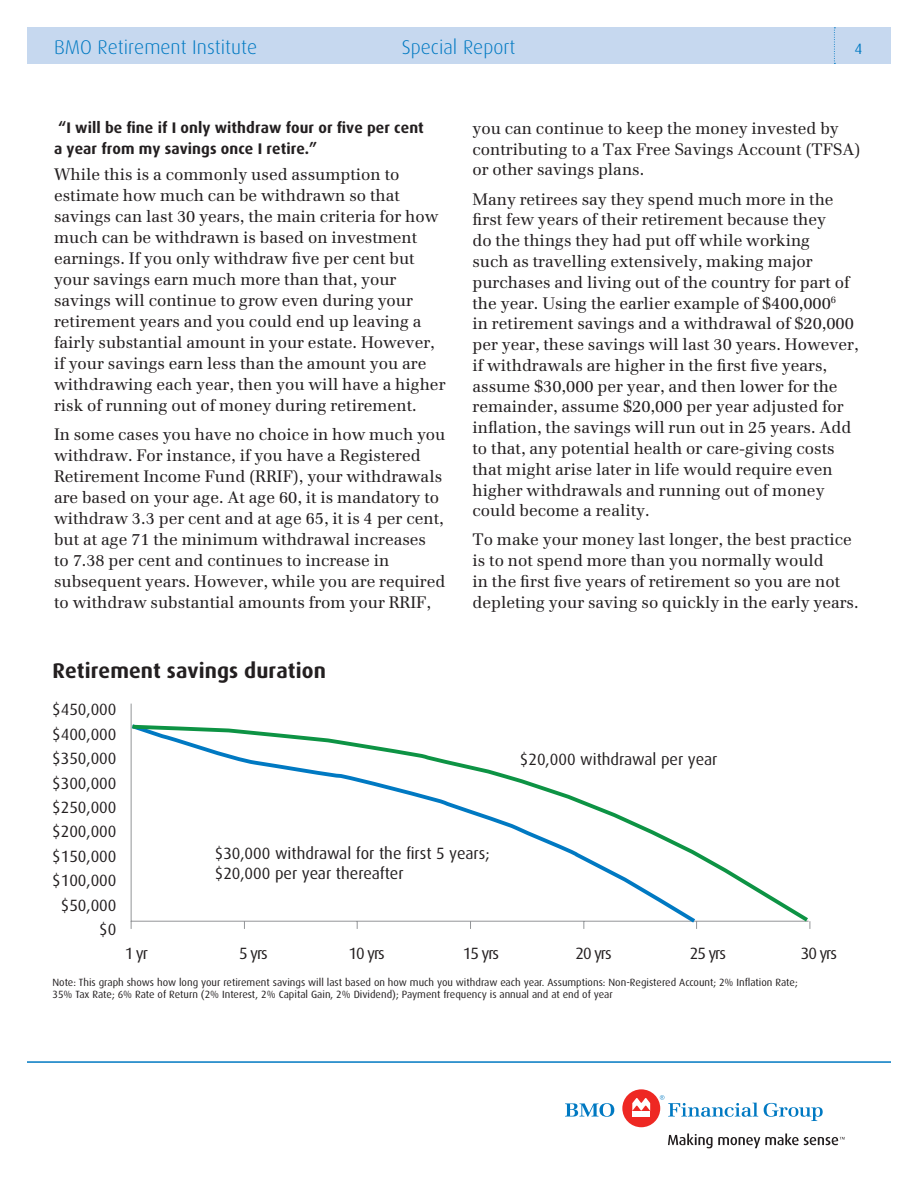
<style>
.page{position:relative;width:918px;height:1188px;background:#fff}
.page>*{position:absolute;margin:0;border:0;box-sizing:border-box;transform-origin:0 0}
.t1{font:700 21.15px "Dax";letter-spacing:.005em;color:#231f20}
.ETF___text_in_banner{font:300 19.8px "Dax";color:#0079c2}
.t2{font:16.5px/21px "Emona";color:#231f20}
.t3{font:16.35px "Dax";color:#231f20}
.t4{font:700 15.3px/21px "Dax";letter-spacing:.005em;color:#231f20}
.ETF___text_in_banner-2{font:15px "Dax";color:#0079c2}
.t5{font:10.5px/12.6px "Dax";color:#231f20}
</style>
<div class="page">
<div style="left:27px;top:27px;width:864px;height:37px;background:#c6d8ef"></div>
<svg style="left:834px;top:27px;width:1px;height:37px"></svg>
<svg style="left:131px;top:723px;width:679px;height:202px"></svg>
<svg style="left:668px;top:1134px;width:177px;height:14px"></svg>
<div style="left:622px;top:1089px;width:38px;height:38px;background:#ee2823;border-radius:50%"></div>
<div style="left:632px;top:1111px;width:18px;height:6px;background:#fff"></div>
<svg style="left:632px;top:1098px;width:18px;height:13px"></svg>
<svg style="left:764px;top:1103px;width:59px;height:18px"></svg>
<svg style="left:565px;top:1103px;width:49px;height:14px"></svg>
<svg style="left:660px;top:1095px;width:98px;height:22px"></svg>
<hr style="left:27px;top:1061px;width:864px;height:2px;background:#0079c2">
<p class="ETF___text_in_banner" style="left:54px;top:36px;width:205px">BMO Retirement Institute</p>
<p class="ETF___text_in_banner" style="left:402px;top:36px;width:115px">Special Report</p>
<p class="ETF___text_in_banner-2" style="left:855px;top:40px;width:9px">4</p>
<p class="t4" style="left:54px;top:118px;width:371px">“I will be fine if I only withdraw four or five per cent a year from my savings once I retire.”</p>
<p class="t2" style="left:54px;top:163px;width:393px">While this is a commonly used assumption to estimate how much can be withdrawn so that savings can last 30 years, the main criteria for how much can be withdrawn is based on investment earnings. If you only withdraw five per cent but your savings earn much more than that, your savings will continue to grow even during your retirement years and you could end up leaving a fairly substantial amount in your estate. However, if your savings earn less than the amount you are withdrawing each year, then you will have a higher risk of running out of money during retirement.</p>
<p class="t2" style="left:54px;top:424px;width:393px">In some cases you have no choice in how much you withdraw. For instance, if you have a Registered Retirement Income Fund (RRIF), your withdrawals are based on your age. At age 60, it is mandatory to withdraw 3.3 per cent and at age 65, it is 4 per cent, but at age 71 the minimum withdrawal increases<br>to 7.38 per cent and continues to increase in subsequent years. However, while you are required to withdraw substantial amounts from your RRIF,</p>
<p class="t1" style="left:52px;top:659px;width:275px">Retirement savings duration</p>
<p class="t2" style="left:472px;top:118px;width:390px">you can continue to keep the money invested by contributing to a Tax Free Savings Account (TFSA) or other savings plans.</p>
<p class="t2" style="left:472px;top:188px;width:388px">Many retirees say they spend much more in the first few years of their retirement because they<br>do the things they had put off while working<br>such as travelling extensively, making major purchases and living out of the country for part of the year. Using the earlier example of $400,000<sup>6<br></sup>in retirement savings and a withdrawal of $20,000 per year, these savings will last 30 years. However, if withdrawals are higher in the first five years, assume $30,000 per year, and then lower for the remainder, assume $20,000 per year adjusted for inflation, the savings will run out in 25 years. Add to that, any potential health or care-giving costs that might arise later in life would require even higher withdrawals and running out of money could become a reality.</p>
<p class="t2" style="left:472px;top:529px;width:388px">To make your money last longer, the best practice is to not spend more than you normally would<br>in the first five years of retirement so you are not depleting your saving so quickly in the early years.</p>
<p class="t3" style="left:52px;top:701px;width:66px">$450,000</p>
<p class="t3" style="left:52px;top:725px;width:66px">$400,000</p>
<p class="t3" style="left:52px;top:749px;width:66px">$350,000</p>
<p class="t3" style="left:52px;top:774px;width:66px">$300,000</p>
<p class="t3" style="left:52px;top:798px;width:66px">$250,000</p>
<p class="t3" style="left:52px;top:823px;width:66px">$200,000</p>
<p class="t3" style="left:52px;top:847px;width:66px">$150,000</p>
<p class="t3" style="left:52px;top:871px;width:66px">$100,000</p>
<p class="t3" style="left:61px;top:896px;width:57px">$50,000</p>
<p class="t3" style="left:99px;top:920px;width:19px">$0</p>
<p class="t3" style="left:215px;top:845px;width:276px">$30,000 withdrawal for the first 5 years;</p>
<p class="t3" style="left:215px;top:864px;width:190px">$20,000 per year thereafter</p>
<p class="t3" style="left:520px;top:750px;width:199px">$20,000 withdrawal per year</p>
<p class="t3" style="left:125px;top:944px;width:25px">1 yr</p>
<p class="t3" style="left:239px;top:944px;width:30px">5 yrs</p>
<p class="t3" style="left:349px;top:944px;width:38px">10 yrs</p>
<p class="t3" style="left:463px;top:944px;width:38px">15 yrs</p>
<p class="t3" style="left:576px;top:944px;width:38px">20 yrs</p>
<p class="t3" style="left:690px;top:944px;width:38px">25 yrs</p>
<p class="t3" style="left:801px;top:944px;width:38px">30 yrs</p>
<p class="t5" style="left:52px;top:976px;width:747px">Note: This graph shows how long your retirement savings will last based on how much you withdraw each year. Assumptions: Non-Registered Account; 2% Inflation Rate;<br>35% Tax Rate; 6% Rate of Return (2% Interest, 2% Capital Gain, 2% Dividend); Payment frequency is annual and at end of year</p>
</div>
